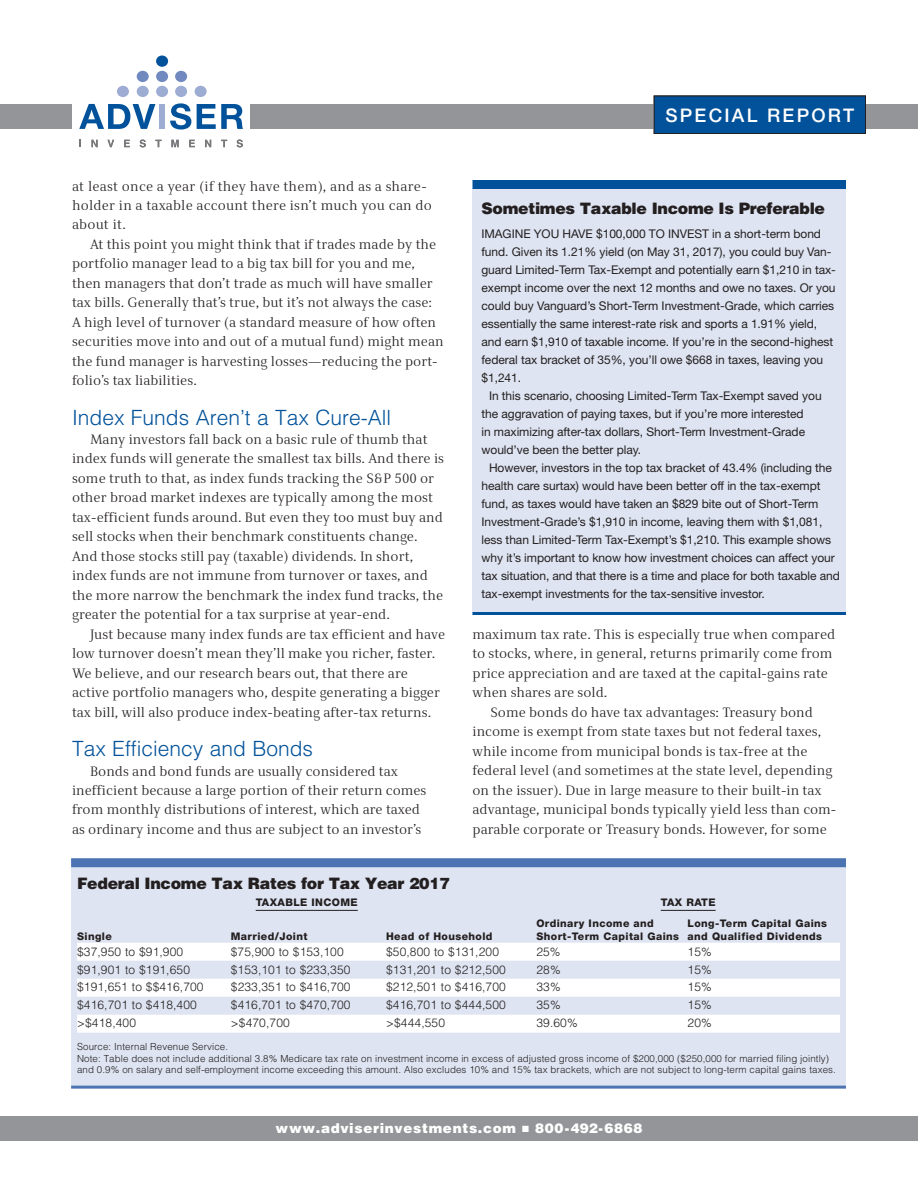
<style>
.page{position:relative;width:918px;height:1188px;background:#fff}
.page>*{position:absolute;margin:0;border:0;box-sizing:border-box;transform-origin:0 0}
.t1{font:300 21px "Helvetica";color:#01529a}
.t2{font:500 18.75px "Helvetica Neue";letter-spacing:.12em;color:#fff}
.t3{font:900 15.75px "Helvetica";letter-spacing:-.02em;color:#231f20}
.t4{font:13.5px/19.5px "Alfon";color:#231f20}
.t5{font:900 13.5px "Helvetica";letter-spacing:.05em;color:#fff}
.t6{font:12px/18px "Helvetica Neue";letter-spacing:-.005em;color:#231f20}
.t7{font:300 12px "Helvetica";letter-spacing:.01em;color:#231f20}
.t8{font:800 10.5px/12.8px "Helvetica Neue";letter-spacing:.04em;color:#231f20}
.t9{font:300 9.75px/11.7px "Helvetica";letter-spacing:.01em;color:#231f20}
</style>
<div class="page">
<div style="left:0;top:104px;width:918px;height:25px;background:#939598"></div>
<div style="left:0;top:1117px;width:918px;height:24px;background:#939598"></div>
<div style="left:654px;top:96px;width:212px;height:38px;background:#01529a"></div>
<div style="left:654px;top:96px;width:212px;height:38px;border:1px solid #231f20"></div>
<div style="left:72px;top:56px;width:177px;height:91px;background:#fff"></div>
<svg style="left:79px;top:104px;width:76px;height:25px"></svg>
<svg style="left:170px;top:103px;width:21px;height:27px"></svg>
<svg style="left:197px;top:104px;width:46px;height:25px"></svg>
<svg style="left:92px;top:140px;width:6px;height:7px"></svg>
<svg style="left:108px;top:140px;width:6px;height:7px"></svg>
<svg style="left:124px;top:140px;width:6px;height:7px"></svg>
<svg style="left:140px;top:140px;width:6px;height:7px"></svg>
<svg style="left:155px;top:140px;width:7px;height:7px"></svg>
<svg style="left:171px;top:140px;width:8px;height:7px"></svg>
<svg style="left:189px;top:140px;width:6px;height:7px"></svg>
<svg style="left:205px;top:140px;width:6px;height:7px"></svg>
<svg style="left:221px;top:140px;width:6px;height:7px"></svg>
<svg style="left:237px;top:140px;width:6px;height:7px"></svg>
<div style="left:156px;top:56px;width:12px;height:11px;background:#01529a;border-radius:50%"></div>
<svg style="left:117px;top:71px;width:90px;height:26px"></svg>
<div style="left:159px;top:104px;width:6px;height:25px;background:#9dacd3"></div>
<div style="left:472px;top:188px;width:374px;height:426px;background:#dee4f1"></div>
<div style="left:472px;top:180px;width:374px;height:9px;background:#01529a"></div>
<hr style="left:472px;top:612px;width:374px;height:3px;background:#01529a">
<div style="left:71px;top:867px;width:775px;height:220px;background:#dee4f1"></div>
<div style="left:71px;top:858px;width:775px;height:9px;background:#4d74b2"></div>
<svg style="left:77px;top:943px;width:763px;height:90px;fill:#fff"></svg>
<hr style="left:256px;top:910px;width:102px;height:1px;background:#231f20">
<hr style="left:661px;top:910px;width:55px;height:1px;background:#231f20">
<hr style="left:71px;top:1086px;width:775px;height:3px;background:#4d74b2">
<p class="t4" style="left:72px;top:176px;width:362px">at least once a year (if they have them), and as a share&shy;holder in a taxable account there isn’t much you can do about it.</p>
<p class="t4" style="left:72px;top:235px;width:373px;text-indent:18px">At this point you might think that if trades made by the portfolio manager lead to a big tax bill for you and me, then managers that don’t trade as much will have smaller tax bills. Generally that’s true, but it’s not always the case:<br>A high level of turnover (a standard measure of how often securities move into and out of a mutual fund) might mean the fund manager is harvesting losses—reducing the port&shy;folio’s tax liabilities.</p>
<h1 class="t1" style="left:72px;top:404px;width:321px">Index Funds Aren’t a Tax Cure-All</h1>
<p class="t4" style="left:72px;top:430px;width:374px;text-indent:18px">Many investors fall back on a basic rule of thumb that index funds will generate the smallest tax bills. And there is some truth to that, as index funds tracking the S&amp;P 500 or other broad market indexes are typically among the most tax-efficient funds around. But even they too must buy and sell stocks when their benchmark constituents change.<br>And those stocks still pay (taxable) dividends. In short, index funds are not immune from turnover or taxes, and the more narrow the benchmark the index fund tracks, the greater the potential for a tax surprise at year-end.</p>
<p class="t4" style="left:72px;top:625px;width:375px;text-indent:18px">Just because many index funds are tax efficient and have low turnover doesn’t mean they’ll make you richer, faster.<br>We believe, and our research bears out, that there are active portfolio managers who, despite generating a bigger tax bill, will also produce index-beating after-tax returns.</p>
<h1 class="t1" style="left:72px;top:735px;width:243px">Tax Efficiency and Bonds</h1>
<p class="t4" style="left:72px;top:761px;width:356px;text-indent:18px">Bonds and bond funds are usually considered tax inefficient because a large portion of their return comes from monthly distributions of interest, which are taxed as ordinary income and thus are subject to an investor’s</p>
<h2 class="t2" style="left:665px;top:104px;width:190px">SPECIAL REPORT</h2>
<p class="t3" style="left:482px;top:198px;width:345px">Sometimes Taxable Income Is Preferable</p>
<p class="t6" style="left:482px;top:224px;width:356px">IMAGINE YOU HAVE $100,000 TO INVEST in a short-term bond fund. Given its 1.21% yield (on May 31, 2017), you could buy Van&shy;guard Limited-Term Tax-Exempt and potentially earn $1,210 in tax&shy;exempt income over the next 12 months and owe no taxes. Or you could buy Vanguard’s Short-Term Investment-Grade, which carries essentially the same interest-rate risk and sports a 1.91% yield, and earn $1,910 of taxable income. If you’re in the second-highest federal tax bracket of 35%, you’ll owe $668 in taxes, leaving you $1,241.</p>
<p class="t6" style="left:482px;top:386px;width:342px;text-indent:8px">In this scenario, choosing Limited-Term Tax-Exempt saved you the aggravation of paying taxes, but if you’re more interested<br>in maximizing after-tax dollars, Short-Term Investment-Grade would’ve been the better play.</p>
<p class="t6" style="left:482px;top:458px;width:360px;text-indent:8px">However, investors in the top tax bracket of 43.4% (including the health care surtax) would have been better off in the tax-exempt fund, as taxes would have taken an $829 bite out of Short-Term Investment-Grade’s $1,910 in income, leaving them with $1,081, less than Limited-Term Tax-Exempt’s $1,210. This example shows why it’s important to know how investment choices can affect your tax situation, and that there is a time and place for both taxable and tax-exempt investments for the tax-sensitive investor.</p>
<p class="t4" style="left:473px;top:625px;width:364px">maximum tax rate. This is especially true when compared</p>
<p class="t4" style="left:473px;top:644px;width:362px">to stocks, where, in general, returns primarily come from</p>
<p class="t4" style="left:473px;top:664px;width:357px">price appreciation and are taxed at the capital-gains rate</p>
<p class="t4" style="left:473px;top:683px;width:136px">when shares are sold.</p>
<p class="t4" style="left:491px;top:703px;width:324px">Some bonds do have tax advantages: Treasury bond</p>
<p class="t4" style="left:473px;top:722px;width:350px">income is exempt from state taxes but not federal taxes,</p>
<p class="t4" style="left:473px;top:742px;width:337px">while income from municipal bonds is tax-free at the</p>
<p class="t4" style="left:473px;top:761px;width:361px">federal level (and sometimes at the state level, depending</p>
<p class="t4" style="left:473px;top:781px;width:351px">on the issuer). Due in large measure to their built-in tax</p>
<p class="t4" style="left:473px;top:800px;width:366px">advantage, municipal bonds typically yield less than com-</p>
<p class="t4" style="left:473px;top:820px;width:356px">parable corporate or Treasury bonds. However, for some</p>
<p class="t3" style="left:77px;top:873px;width:375px">Federal Income Tax Rates for Tax Year 2017</p>
<p class="t8" style="left:256px;top:896px;width:104px">TAXABLE INCOME</p>
<p class="t8" style="left:661px;top:896px;width:56px">TAX RATE</p>
<p class="t8" style="left:77px;top:930px;width:36px">Single</p>
<p class="t8" style="left:231px;top:930px;width:78px">Married/Joint</p>
<p class="t8" style="left:386px;top:930px;width:108px">Head of Household</p>
<p class="t8" style="left:536px;top:917px;width:144px">Ordinary Income and<br>Short-Term Capital Gains</p>
<p class="t8" style="left:688px;top:917px;width:141px">Long-Term Capital Gains and Qualified Dividends</p>
<p class="t7" style="left:77px;top:945px;width:108px">$37,950 to $91,900</p>
<p class="t7" style="left:231px;top:945px;width:114px">$75,900 to $153,100</p>
<p class="t7" style="left:386px;top:945px;width:114px">$50,800 to $131,200</p>
<p class="t7" style="left:536px;top:945px;width:26px">25%</p>
<p class="t7" style="left:688px;top:945px;width:26px">15%</p>
<p class="t7" style="left:77px;top:963px;width:114px">$91,901 to $191,650</p>
<p class="t7" style="left:231px;top:963px;width:121px">$153,101 to $233,350</p>
<p class="t7" style="left:386px;top:963px;width:121px">$131,201 to $212,500</p>
<p class="t7" style="left:536px;top:963px;width:26px">28%</p>
<p class="t7" style="left:688px;top:963px;width:26px">15%</p>
<p class="t7" style="left:77px;top:980px;width:128px">$191,651 to $$416,700</p>
<p class="t7" style="left:231px;top:980px;width:121px">$233,351 to $416,700</p>
<p class="t7" style="left:386px;top:980px;width:121px">$212,501 to $416,700</p>
<p class="t7" style="left:536px;top:980px;width:26px">33%</p>
<p class="t7" style="left:688px;top:980px;width:26px">15%</p>
<p class="t7" style="left:77px;top:998px;width:121px">$416,701 to $418,400</p>
<p class="t7" style="left:231px;top:998px;width:121px">$416,701 to $470,700</p>
<p class="t7" style="left:386px;top:998px;width:121px">$416,701 to $444,500</p>
<p class="t7" style="left:536px;top:998px;width:26px">35%</p>
<p class="t7" style="left:688px;top:998px;width:26px">15%</p>
<p class="t7" style="left:77px;top:1016px;width:60px">&gt;$418,400</p>
<p class="t7" style="left:231px;top:1016px;width:60px">&gt;$470,700</p>
<p class="t7" style="left:386px;top:1016px;width:60px">&gt;$444,550</p>
<p class="t7" style="left:536px;top:1016px;width:43px">39.60%</p>
<p class="t7" style="left:688px;top:1016px;width:26px">20%</p>
<p class="t9" style="left:77px;top:1041px;width:760px">Source: Internal Revenue Service.<br>Note: Table does not include additional 3.8% Medicare tax rate on investment income in excess of adjusted gross income of $200,000 ($250,000 for married filing jointly) and 0.9% on salary and self-employment income exceeding this amount. Also excludes 10% and 15% tax brackets, which are not subject to long-term capital gains taxes.</p>
<p class="t5" style="left:276px;top:1120px;width:368px">www.adviserinvestments.com ■ 800-492-6868</p>
</div>
